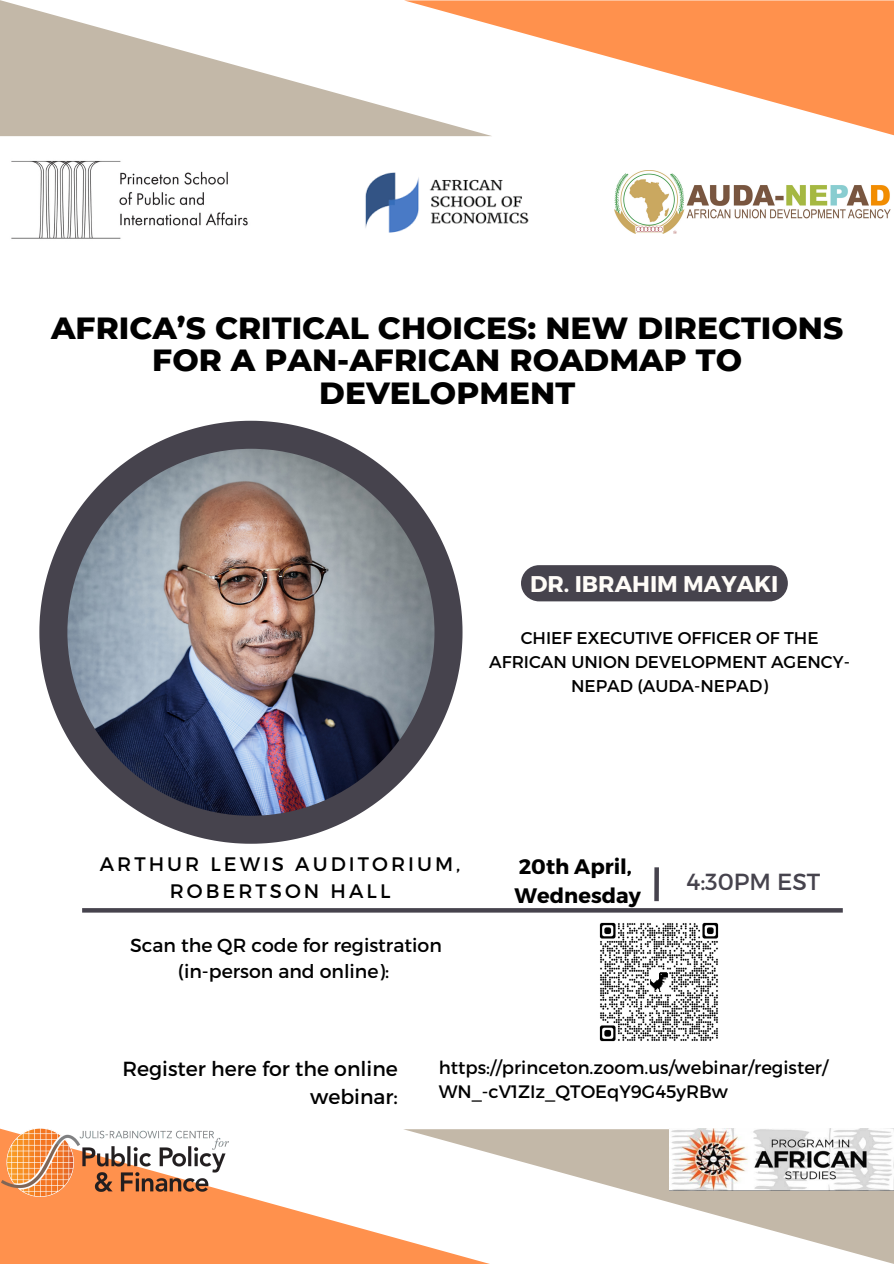
<style>
.page{position:relative;width:894px;height:1264px;background:#fff}
.page>*{position:absolute;margin:0;border:0;box-sizing:border-box;transform-origin:0 0}
.t1{font:800 31.2px/32.4px "Montserrat";color:#000;text-align:center}
.t2{font:23.25px "Montserrat";color:#46434d}
.t3{font:700 22.65px "Montserrat";color:#fffcf8}
.t4{font:700 21px "Montserrat";color:#000}
.t5{font:20.4px "Montserrat";color:#000}
.t6{font:19.5px/27px "Montserrat";letter-spacing:.155em;color:#000;text-align:center}
.t7{font:18.9px/26px "Montserrat";color:#000;text-align:center}
.t8{font:18px/24.8px "Montserrat";color:#000}
.t9{font:17.1px/23.5px "Montserrat";color:#000;text-align:center}
</style>
<div class="page">
<svg style="left:492px;top:0;width:401px;height:135px;fill:#ff914d"></svg>
<svg style="left:0;top:1128px;width:403px;height:135px;fill:#ff914d"></svg>
<svg style="left:82px;top:908px;width:760px;height:4px;background:#4b4851"></svg>
<img style="left:0;top:136px;width:279px;height:103px">
<svg style="left:403px;top:1129px;width:490px;height:134px"></svg>
<svg style="left:39px;top:421px;width:423px;height:422px"></svg>
<img style="left:67px;top:449px;width:367px;height:366px">
<svg style="left:0;top:0;width:492px;height:136px"></svg>
<svg style="left:654px;top:867px;width:4px;height:34px"></svg>
<img style="left:365px;top:172px;width:164px;height:61px">
<img style="left:669px;top:1128px;width:224px;height:62px">
<img style="left:614px;top:170px;width:276px;height:64px">
<img style="left:1px;top:1128px;width:228px;height:67px">
<img style="left:599px;top:922px;width:120px;height:120px">
<div style="left:521px;top:565px;width:266px;height:36px;background:#46434d;border-radius:18px"></div>
<p class="t1" style="left:51px;top:311px;width:793px">AFRICA’S CRITICAL CHOICES: NEW DIRECTIONS<br>FOR A PAN-AFRICAN ROADMAP TO<br>DEVELOPMENT</p>
<p class="t3" style="left:530px;top:569px;width:250px">DR. IBRAHIM MAYAKI</p>
<p class="t9" style="left:489px;top:625px;width:362px">CHIEF EXECUTIVE OFFICER OF THE<br>AFRICAN UNION DEVELOPMENT AGENCY-<br>NEPAD (AUDA-NEPAD)</p>
<p class="t6" style="left:100px;top:849px;width:362px">ARTHUR LEWIS AUDITORIUM,<br>ROBERTSON HALL</p>
<p class="t7" style="left:130px;top:931px;width:313px">Scan the QR code for registration (in-person and online):</p>
<p class="t4" style="left:518px;top:853px;width:115px">20th April,</p>
<p class="t4" style="left:514px;top:882px;width:128px">Wednesday</p>
<p class="t2" style="left:686px;top:866px;width:135px">4:30PM EST</p>
<p class="t5" style="left:122px;top:1055px;width:277px">Register here for the online</p>
<p class="t5" style="left:310px;top:1083px;width:89px">webinar:</p>
<p class="t8" style="left:438px;top:1053px;width:390px">https://princeton.zoom.us/webinar/register/<br>WN_-cV1ZIz_QTOEqY9G45yRBw</p>
</div>
